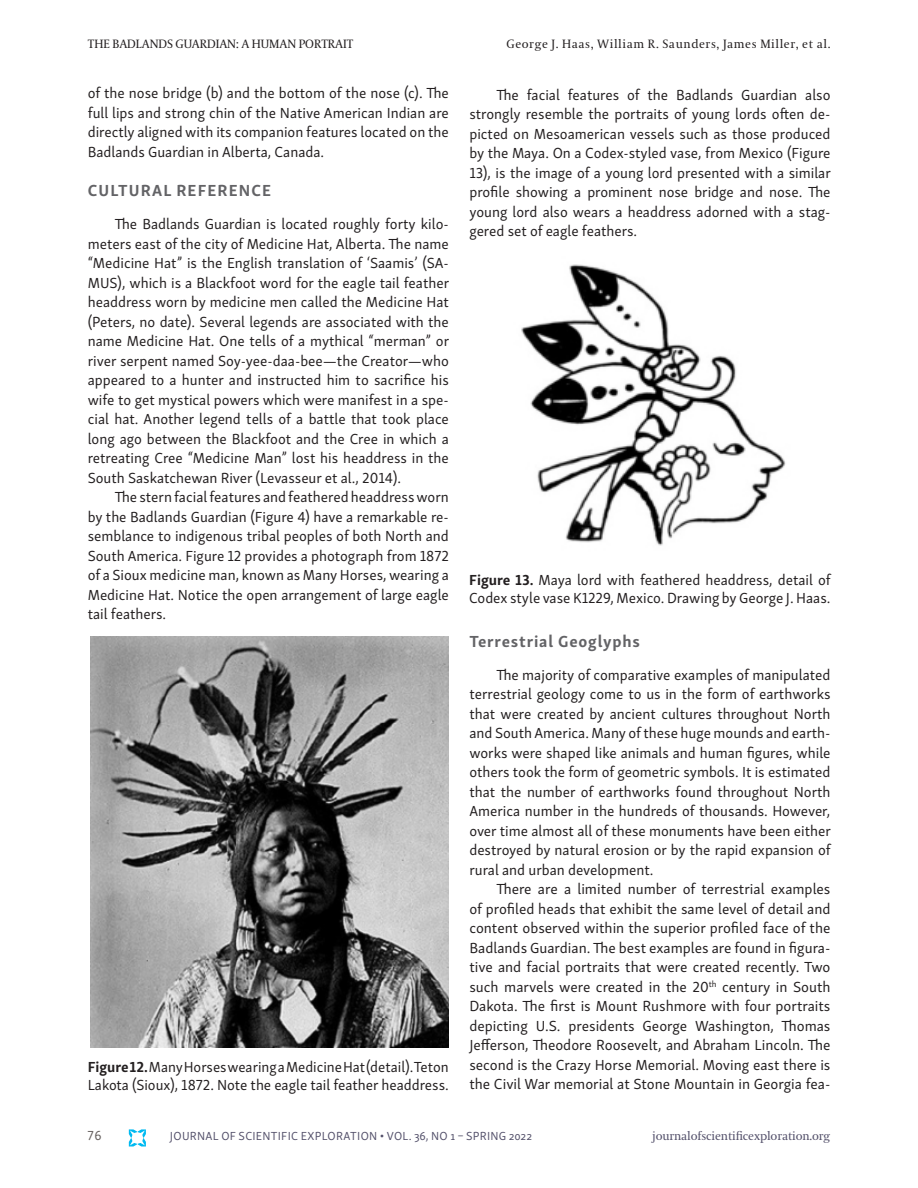
<style>
.page{position:relative;width:918px;height:1188px;background:#fff}
.page>*{position:absolute;margin:0;border:0;box-sizing:border-box;transform-origin:0 0}
.H1_11pt{font:700 16.5px "Skolar Sans PE";letter-spacing:.05em;color:#636366}
.H1_11pt-2{font:700 16.5px "Skolar Sans PE";letter-spacing:.07em;color:#636366}
.t1{font:15px/19.5px "Skolar Sans PE";color:#231f20;text-align:justify}
.t2{font:13.5px "Skolar Sans PE";color:#66605e}
.t3{font:12px "Skolar Sans PE";letter-spacing:.025em;color:#53506a}
.t4{font:12px "Coranto 2";letter-spacing:.05em;color:#231f20}
.t5{font:12px "Coranto 2";letter-spacing:-.01em;color:#53506a}
.t6{font:12px "Coranto 2";color:#231f20}
.s1{font-weight:700}
</style>
<div class="page">
<svg style="left:129px;top:1129px;width:17px;height:18px"></svg>
<img style="left:91px;top:637px;width:357px;height:411px">
<img style="left:521px;top:264px;width:265px;height:282px">
<p class="t6" style="left:88px;top:37px;width:267px">THE BADLANDS GUARDIAN: A HUMAN PORTRAIT</p>
<p class="t4" style="left:506px;top:37px;width:325px">George J. Haas, William R. Saunders, James Miller, et al.</p>
<p class="t1" style="left:88px;top:82px;width:363px">of the nose bridge (b) and the bottom of the nose (c). The full lips and strong chin of the Native American Indian are directly aligned with its companion features located on the Badlands Guardian in Alberta, Canada.</p>
<p class="H1_11pt-2" style="left:88px;top:177px;width:185px">CULTURAL REFERENCE</p>
<p class="t1" style="left:88px;top:213px;width:363px;text-indent:27px">The Badlands Guardian is located roughly forty kilo&shy;meters east of the city of Medicine Hat, Alberta. The name “Medicine Hat” is the English translation of ‘Saamis’ (SA-MUS), which is a Blackfoot word for the eagle tail feather headdress worn by medicine men called the Medicine Hat (Peters, no date). Several legends are associated with the name Medicine Hat. One tells of a mythical “merman” or river serpent named Soy-yee-daa-bee—the Creator—who appeared to a hunter and instructed him to sacrifice his wife to get mystical powers which were manifest in a spe&shy;cial hat. Another legend tells of a battle that took place long ago between the Blackfoot and the Cree in which a retreating Cree “Medicine Man” lost his headdress in the South Saskatchewan River (Levasseur et al., 2014).</p>
<p class="t1" style="left:88px;top:486px;width:363px;text-indent:27px">The stern facial features and feathered headdress worn by the Badlands Guardian (Figure 4) have a remarkable re&shy;semblance to indigenous tribal peoples of both North and South America. Figure 12 provides a photograph from 1872 of a Sioux medicine man, known as Many Horses, wearing a Medicine Hat. Notice the open arrangement of large eagle tail feathers.</p>
<p class="t1" style="left:469px;top:84px;width:363px;text-indent:27px">The facial features of the Badlands Guardian also strongly resemble the portraits of young lords often de&shy;picted on Mesoamerican vessels such as those produced by the Maya. On a Codex-styled vase, from Mexico (Figure 13), is the image of a young lord presented with a similar profile showing a prominent nose bridge and nose. The young lord also wears a headdress adorned with a stag&shy;gered set of eagle feathers.</p>
<p class="t1" style="left:469px;top:570px;width:363px;line-height:18px"><span class="s1">Figure 13.</span> Maya lord with feathered headdress, detail of<br>Codex style vase K1229, Mexico. Drawing by George J. Haas.</p>
<p class="t1" style="left:88px;top:1056px;width:363px;line-height:18px"><span class="s1">Figure 12.</span> Many Horses wearing a Medicine Hat (detail). Teton<br>Lakota (Sioux), 1872. Note the eagle tail feather headdress.</p>
<h2 class="H1_11pt" style="left:469px;top:628px;width:172px">Terrestrial Geoglyphs</h2>
<p class="t1" style="left:469px;top:664px;width:363px;text-indent:27px">The majority of comparative examples of manipulated terrestrial geology come to us in the form of earthworks that were created by ancient cultures throughout North and South America. Many of these huge mounds and earth&shy;works were shaped like animals and human figures, while others took the form of geometric symbols. It is estimated that the number of earthworks found throughout North America number in the hundreds of thousands. However, over time almost all of these monuments have been either destroyed by natural erosion or by the rapid expansion of rural and urban development.</p>
<p class="t1" style="left:469px;top:878px;width:363px;text-indent:27px">There are a limited number of terrestrial examples of profiled heads that exhibit the same level of detail and content observed within the superior profiled face of the Badlands Guardian. The best examples are found in figura&shy;tive and facial portraits that were created recently. Two such marvels were created in the 20<sup>th</sup> century in South Dakota. The first is Mount Rushmore with four portraits depicting U.S. presidents George Washington, Thomas Jefferson, Theodore Roosevelt, and Abraham Lincoln. The second is the Crazy Horse Memorial. Moving east there is the Civil War memorial at Stone Mountain in Georgia fea-</p>
<p class="t2" style="left:87px;top:1126px;width:16px">76</p>
<p class="t3" style="left:170px;top:1127px;width:364px">JOURNAL OF SCIENTIFIC EXPLORATION • VOL. 36, NO 1 – SPRING 2022</p>
<p class="t5" style="left:652px;top:1129px;width:180px">journalofscientificexploration.org</p>
</div>
